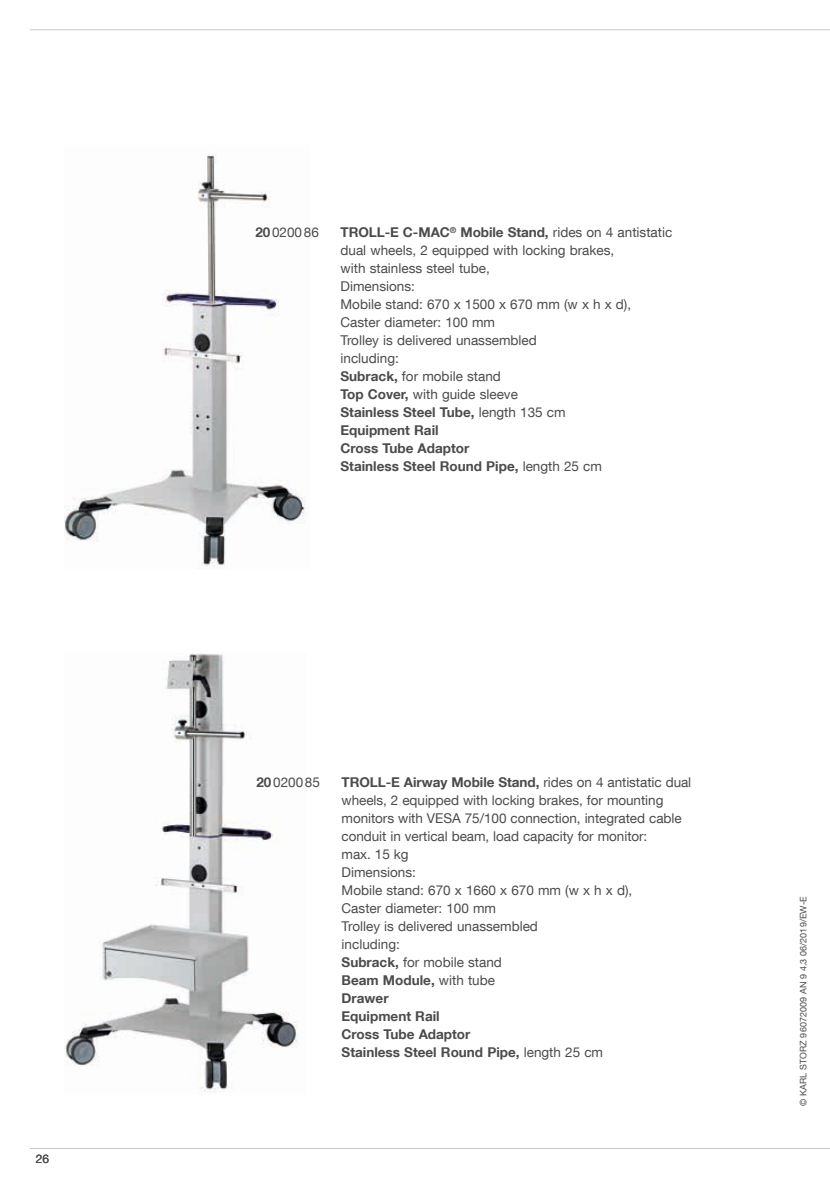
<style>
.page{position:relative;width:830px;height:1191px;background:#fff}
.page>*{position:absolute;margin:0;border:0;box-sizing:border-box;transform-origin:0 0}
.t1{font:13.5px/18px "KS Helvetica Neue";color:#4b4b4a}
.t2{font:12px "KS Helvetica Neue";color:#4b4b4a}
.t3{font:9px "KS Helvetica Neue";letter-spacing:.01em;color:#4b4b4a}
.s1{font-weight:700}
</style>
<div class="page">
<hr style="left:30px;top:29px;width:799px;height:1px;background:#c7c7c6">
<hr style="left:30px;top:1148px;width:799px;height:1px;background:#c7c7c6">
<img style="left:65px;top:654px;width:233px;height:439px">
<img style="left:65px;top:154px;width:241px;height:415px">
<p class="t2" style="left:36px;top:1151px;width:15px">26</p>
<p class="t1" style="left:255px;top:223px;width:65px"><span class="s1">20</span>020086</p>
<p class="t1" style="left:340px;top:223px;width:333px"><span class="s1">TROLL-E C-MAC</span><sup>®</sup> <span class="s1">Mobile Stand,</span> rides on 4 antistatic dual wheels, 2 equipped with locking brakes,<br>with stainless steel tube,<br>Dimensions:<br>Mobile stand: 670 x 1500 x 670 mm (w x h x d),<br>Caster diameter: 100 mm<br>Trolley is delivered unassembled<br>including:<br><span class="s1">Subrack,</span> for mobile stand<br><span class="s1">Top Cover,</span> with guide sleeve<br><span class="s1">Stainless Steel Tube,</span> length 135 cm<br><span class="s1">Equipment Rail<br>Cross Tube Adaptor<br>Stainless Steel Round Pipe,</span> length 25 cm</p>
<p class="t1" style="left:256px;top:772px;width:65px"><span class="s1">20</span>020085</p>
<p class="t1" style="left:341px;top:772px;width:351px"><span class="s1">TROLL-E Airway Mobile Stand,</span> rides on 4 antistatic dual wheels, 2 equipped with locking brakes, for mounting monitors with VESA 75/100 connection, integrated cable conduit in vertical beam, load capacity for monitor:<br>max. 15 kg<br>Dimensions:<br>Mobile stand: 670 x 1660 x 670 mm (w x h x d),<br>Caster diameter: 100 mm<br>Trolley is delivered unassembled<br>including:<br><span class="s1">Subrack,</span> for mobile stand<br><span class="s1">Beam Module,</span> with tube<br><span class="s1">Drawer<br>Equipment Rail<br>Cross Tube Adaptor<br>Stainless Steel Round Pipe,</span> length 25 cm</p>
<p class="t3" style="left:797px;top:1106px;width:211px;rotate:-90deg">© KARL STORZ 96072009 AN 9 4.3 06/2019/EW-E</p>
</div>
